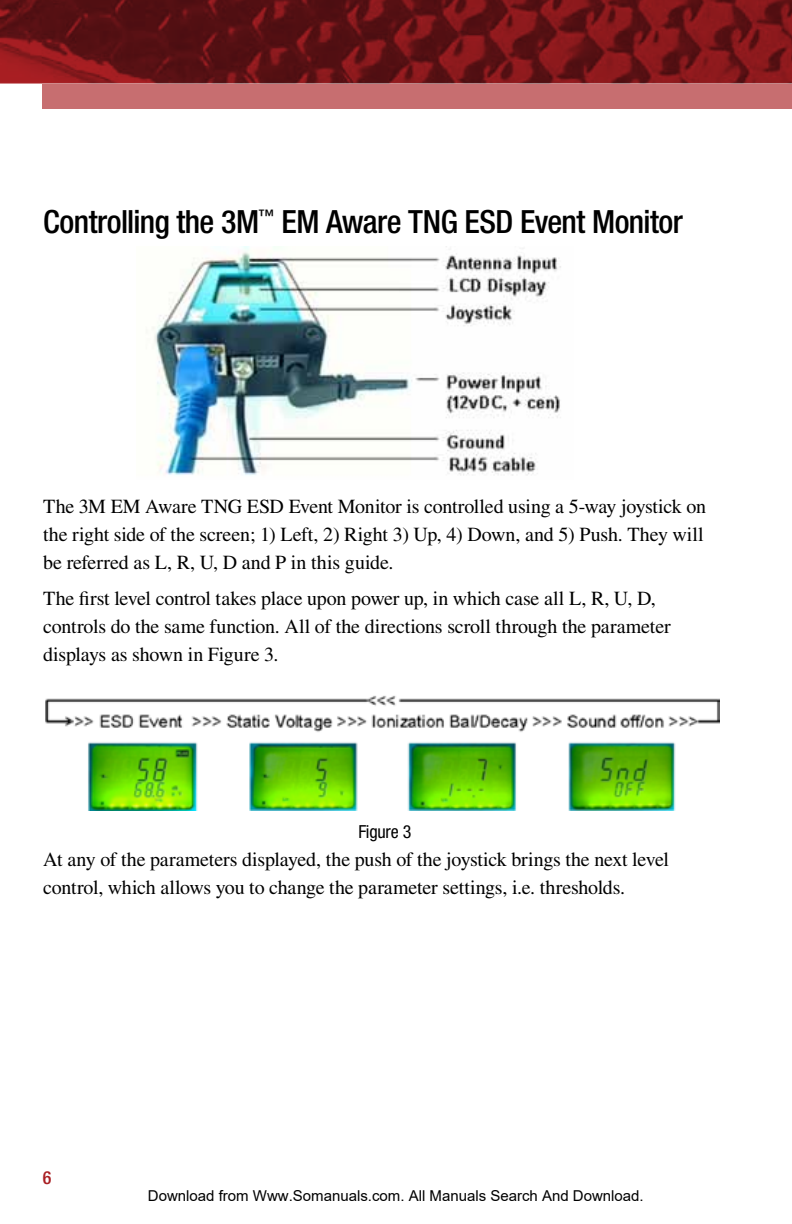
<style>
.page{position:relative;width:792px;height:1224px;background:#fff}
.page>*{position:absolute;margin:0;border:0;box-sizing:border-box;transform-origin:0 0}
.t1{font:500 condensed 32px "Helvetica Neue";letter-spacing:-.02em;color:#000}
.t2{font:20px/28px "Times";letter-spacing:-.01em;color:#000}
.t3{font:condensed 18px "Helvetica Neue";letter-spacing:-.01em;color:#000}
.t4{font:500 condensed 18px "Helvetica Neue";color:#a91f23}
.t5{font:15px "Arial";color:#000}
</style>
<div class="page">
<div style="left:42px;top:0;width:750px;height:109px;background:#c76e70"></div>
<img style="left:0;top:0;width:791px;height:83px">
<hr style="left:0;top:83px;width:792px;height:1px;background:#fff">
<hr style="left:791px;top:0;width:1px;height:109px;background:#a91f23">
<img style="left:146px;top:246px;width:415px;height:230px">
<img style="left:45px;top:695px;width:675px;height:116px">
<h1 class="t1" style="left:43px;top:202px;width:641px">Controlling the 3M<sup>™</sup> EM Aware TNG ESD Event Monitor</h1>
<p class="t2" style="left:43px;top:492px;width:664px;text-align:justify">The 3M EM Aware TNG ESD Event Monitor is controlled using a 5-way joystick on the right side of the screen; 1) Left, 2) Right 3) Up, 4) Down, and 5) Push. They will be referred as L, R, U, D and P in this guide.</p>
<p class="t2" style="left:43px;top:584px;width:629px">The first level control takes place upon power up, in which case all L, R, U, D, controls do the same function. All of the directions scroll through the parameter displays as shown in Figure 3.</p>
<p class="t3" style="left:358px;top:821px;width:55px">Figure 3</p>
<p class="t2" style="left:43px;top:845px;width:627px">At any of the parameters displayed, the push of the joystick brings the next level control, which allows you to change the parameter settings, i.e. thresholds.</p>
<p class="t4" style="left:43px;top:1167px;width:10px">6</p>
<p class="t5" style="left:148px;top:1187px;width:497px">Download from Www.Somanuals.com. All Manuals Search And Download.</p>
</div>
